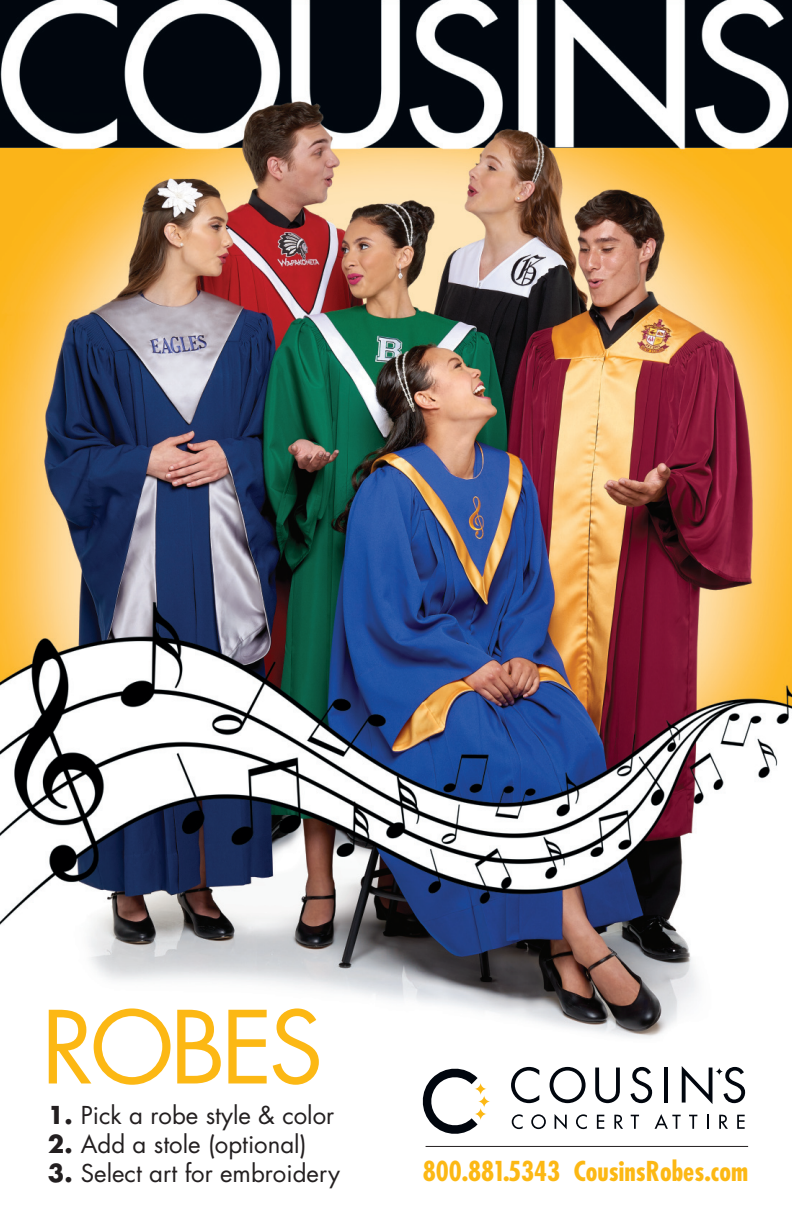
<style>
.page{position:relative;width:792px;height:1224px;background:#fff}
.page>*{position:absolute;margin:0;border:0;box-sizing:border-box;transform-origin:0 0}
.t1{font:97.8px "Futura Std";letter-spacing:-.045em;color:#fcb814}
.t2{font:700 condensed 26.8px "Futura Std";color:#fcb814}
.t3{font:24px "Futura Std";color:#231f20}
.s1{font-weight:700}
</style>
<div class="page">
<img style="left:0;top:0;width:792px;height:1038px">
<svg style="left:512px;top:1114px;width:11px;height:15px"></svg>
<svg style="left:531px;top:1114px;width:15px;height:15px"></svg>
<svg style="left:555px;top:1114px;width:12px;height:15px"></svg>
<svg style="left:576px;top:1114px;width:11px;height:15px"></svg>
<svg style="left:597px;top:1115px;width:7px;height:14px"></svg>
<svg style="left:614px;top:1115px;width:9px;height:14px"></svg>
<svg style="left:631px;top:1115px;width:8px;height:14px"></svg>
<svg style="left:655px;top:1114px;width:26px;height:15px"></svg>
<svg style="left:689px;top:1115px;width:8px;height:14px"></svg>
<svg style="left:707px;top:1115px;width:1px;height:14px"></svg>
<svg style="left:719px;top:1115px;width:9px;height:14px"></svg>
<svg style="left:737px;top:1115px;width:8px;height:14px"></svg>
<svg style="left:422px;top:1068px;width:56px;height:66px"></svg>
<svg style="left:475px;top:1083px;width:12px;height:12px"></svg>
<svg style="left:475px;top:1108px;width:12px;height:12px"></svg>
<svg style="left:478px;top:1095px;width:12px;height:13px"></svg>
<svg style="left:511px;top:1067px;width:28px;height:36px"></svg>
<svg style="left:550px;top:1067px;width:36px;height:36px"></svg>
<svg style="left:595px;top:1068px;width:25px;height:35px"></svg>
<svg style="left:631px;top:1067px;width:21px;height:36px"></svg>
<hr style="left:664px;top:1068px;width:4px;height:35px;background:#01060e">
<svg style="left:682px;top:1066px;width:30px;height:38px"></svg>
<svg style="left:724px;top:1067px;width:21px;height:36px"></svg>
<svg style="left:715px;top:1068px;width:8px;height:7px"></svg>
<hr style="left:426px;top:1146px;width:322px;height:1px;background:#231f20">
<h1 class="t1" style="left:41px;top:993px;width:284px">ROBES</h1>
<p class="t3" style="left:48px;top:1102px;width:288px"><span class="s1">1.</span> Pick a robe style &amp; color</p>
<p class="t3" style="left:48px;top:1131px;width:260px"><span class="s1">2.</span> Add a stole (optional)</p>
<p class="t3" style="left:48px;top:1160px;width:294px"><span class="s1">3.</span> Select art for embroidery</p>
<p class="t2" style="left:423px;top:1156px;width:327px">800.881.5343 CousinsRobes.com</p>
</div>
